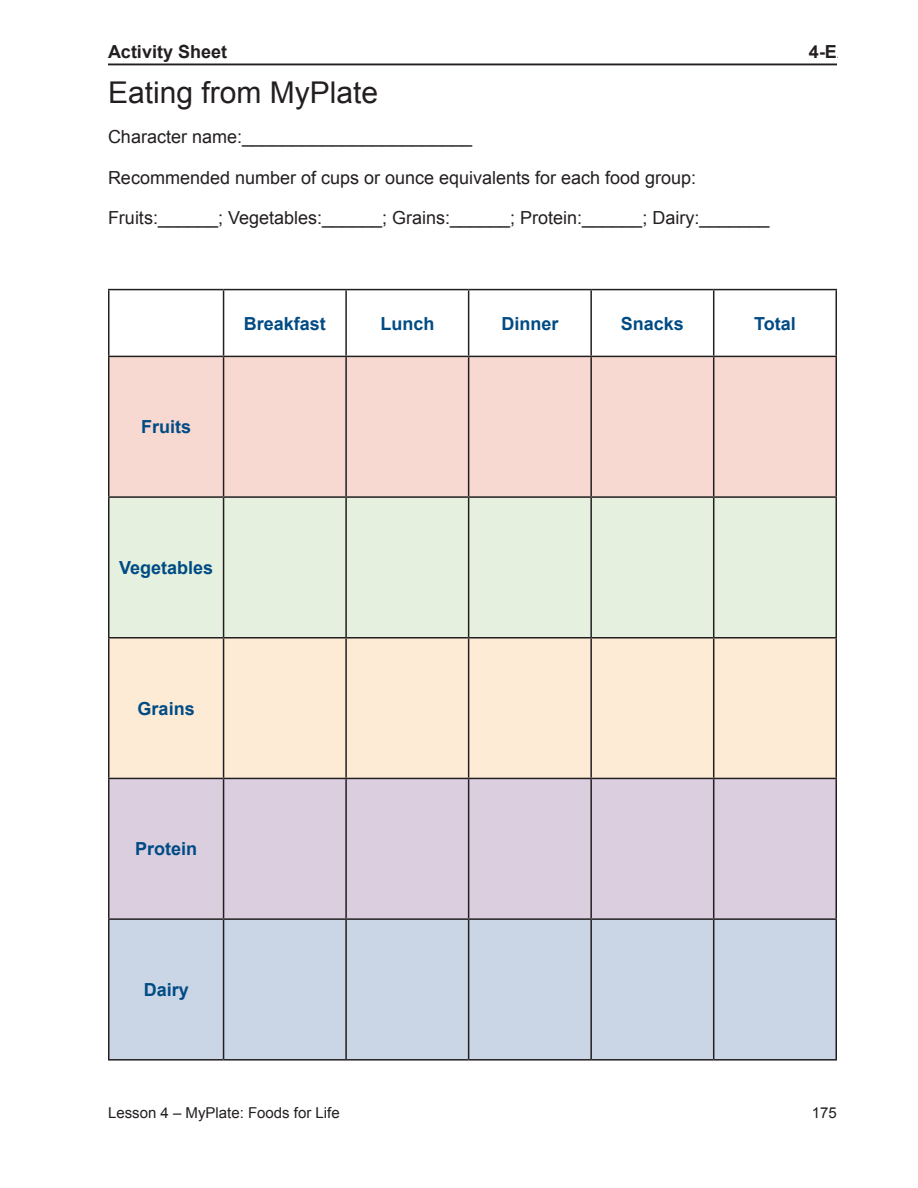
<style>
.page{position:relative;width:918px;height:1188px;background:#fff}
.page>*{position:absolute;margin:0;border:0;box-sizing:border-box;transform-origin:0 0}
.t1{font:30px "Arial";color:#231f20}
.t2{font:18px "Arial";color:#231f20}
.t3{font:700 18px "Arial";color:#004b84}
.t4{font:700 18px "Arial";color:#231f20}
.t5{font:15px "Arial";color:#231f20}
</style>
<div class="page">
<hr style="left:108px;top:64px;width:729px;height:1px;background:#231f20">
<div style="left:110px;top:357px;width:726px;height:139px;background:#f7d9d2"></div>
<div style="left:110px;top:498px;width:726px;height:139px;background:#e5f1de"></div>
<div style="left:110px;top:639px;width:726px;height:139px;background:#feebd6"></div>
<div style="left:110px;top:779px;width:726px;height:139px;background:#dacedf"></div>
<div style="left:110px;top:920px;width:726px;height:139px;background:#cad5e6"></div>
<hr style="left:108px;top:289px;width:116px;height:1px;background:#231f20">
<hr style="left:108px;top:290px;width:2px;height:66px;background:#231f20">
<hr style="left:224px;top:289px;width:122px;height:1px;background:#231f20">
<hr style="left:223px;top:290px;width:1px;height:66px;background:#231f20">
<hr style="left:346px;top:289px;width:123px;height:1px;background:#231f20">
<hr style="left:345px;top:290px;width:2px;height:66px;background:#231f20">
<hr style="left:469px;top:289px;width:122px;height:1px;background:#231f20">
<hr style="left:468px;top:290px;width:1px;height:66px;background:#231f20">
<hr style="left:591px;top:289px;width:123px;height:1px;background:#231f20">
<hr style="left:590px;top:290px;width:2px;height:66px;background:#231f20">
<hr style="left:714px;top:289px;width:123px;height:1px;background:#231f20">
<hr style="left:713px;top:290px;width:1px;height:66px;background:#231f20">
<hr style="left:836px;top:290px;width:1px;height:66px;background:#231f20">
<hr style="left:108px;top:356px;width:116px;height:1px;background:#231f20">
<hr style="left:108px;top:357px;width:2px;height:139px;background:#231f20">
<hr style="left:224px;top:356px;width:122px;height:1px;background:#231f20">
<hr style="left:223px;top:357px;width:1px;height:139px;background:#231f20">
<hr style="left:346px;top:356px;width:123px;height:1px;background:#231f20">
<hr style="left:345px;top:357px;width:2px;height:139px;background:#231f20">
<hr style="left:469px;top:356px;width:122px;height:1px;background:#231f20">
<hr style="left:468px;top:357px;width:1px;height:139px;background:#231f20">
<hr style="left:591px;top:356px;width:123px;height:1px;background:#231f20">
<hr style="left:590px;top:357px;width:2px;height:139px;background:#231f20">
<hr style="left:714px;top:356px;width:123px;height:1px;background:#231f20">
<hr style="left:713px;top:357px;width:1px;height:139px;background:#231f20">
<hr style="left:836px;top:357px;width:1px;height:139px;background:#231f20">
<hr style="left:108px;top:496px;width:116px;height:2px;background:#231f20">
<hr style="left:108px;top:498px;width:2px;height:139px;background:#231f20">
<hr style="left:224px;top:496px;width:122px;height:2px;background:#231f20">
<hr style="left:223px;top:498px;width:1px;height:139px;background:#231f20">
<hr style="left:346px;top:496px;width:123px;height:2px;background:#231f20">
<hr style="left:345px;top:498px;width:2px;height:139px;background:#231f20">
<hr style="left:469px;top:496px;width:122px;height:2px;background:#231f20">
<hr style="left:468px;top:498px;width:1px;height:139px;background:#231f20">
<hr style="left:591px;top:496px;width:123px;height:2px;background:#231f20">
<hr style="left:590px;top:498px;width:2px;height:139px;background:#231f20">
<hr style="left:714px;top:496px;width:123px;height:2px;background:#231f20">
<hr style="left:713px;top:498px;width:1px;height:139px;background:#231f20">
<hr style="left:836px;top:498px;width:1px;height:139px;background:#231f20">
<hr style="left:108px;top:637px;width:116px;height:2px;background:#231f20">
<hr style="left:108px;top:639px;width:2px;height:139px;background:#231f20">
<hr style="left:224px;top:637px;width:122px;height:2px;background:#231f20">
<hr style="left:223px;top:639px;width:1px;height:139px;background:#231f20">
<hr style="left:346px;top:637px;width:123px;height:2px;background:#231f20">
<hr style="left:345px;top:639px;width:2px;height:139px;background:#231f20">
<hr style="left:469px;top:637px;width:122px;height:2px;background:#231f20">
<hr style="left:468px;top:639px;width:1px;height:139px;background:#231f20">
<hr style="left:591px;top:637px;width:123px;height:2px;background:#231f20">
<hr style="left:590px;top:639px;width:2px;height:139px;background:#231f20">
<hr style="left:714px;top:637px;width:123px;height:2px;background:#231f20">
<hr style="left:713px;top:639px;width:1px;height:139px;background:#231f20">
<hr style="left:836px;top:639px;width:1px;height:139px;background:#231f20">
<hr style="left:108px;top:778px;width:116px;height:1px;background:#231f20">
<hr style="left:108px;top:779px;width:2px;height:139px;background:#231f20">
<hr style="left:224px;top:778px;width:122px;height:1px;background:#231f20">
<hr style="left:223px;top:779px;width:1px;height:139px;background:#231f20">
<hr style="left:346px;top:778px;width:123px;height:1px;background:#231f20">
<hr style="left:345px;top:779px;width:2px;height:139px;background:#231f20">
<hr style="left:469px;top:778px;width:122px;height:1px;background:#231f20">
<hr style="left:468px;top:779px;width:1px;height:139px;background:#231f20">
<hr style="left:591px;top:778px;width:123px;height:1px;background:#231f20">
<hr style="left:590px;top:779px;width:2px;height:139px;background:#231f20">
<hr style="left:714px;top:778px;width:123px;height:1px;background:#231f20">
<hr style="left:713px;top:779px;width:1px;height:139px;background:#231f20">
<hr style="left:836px;top:779px;width:1px;height:139px;background:#231f20">
<hr style="left:108px;top:918px;width:116px;height:2px;background:#231f20">
<hr style="left:108px;top:920px;width:2px;height:139px;background:#231f20">
<hr style="left:224px;top:918px;width:122px;height:2px;background:#231f20">
<hr style="left:223px;top:920px;width:1px;height:139px;background:#231f20">
<hr style="left:346px;top:918px;width:123px;height:2px;background:#231f20">
<hr style="left:345px;top:920px;width:2px;height:139px;background:#231f20">
<hr style="left:469px;top:918px;width:122px;height:2px;background:#231f20">
<hr style="left:468px;top:920px;width:1px;height:139px;background:#231f20">
<hr style="left:591px;top:918px;width:123px;height:2px;background:#231f20">
<hr style="left:590px;top:920px;width:2px;height:139px;background:#231f20">
<hr style="left:714px;top:918px;width:123px;height:2px;background:#231f20">
<hr style="left:713px;top:920px;width:1px;height:139px;background:#231f20">
<hr style="left:836px;top:920px;width:1px;height:139px;background:#231f20">
<hr style="left:108px;top:1059px;width:116px;height:2px;background:#231f20">
<hr style="left:224px;top:1059px;width:122px;height:2px;background:#231f20">
<hr style="left:346px;top:1059px;width:123px;height:2px;background:#231f20">
<hr style="left:469px;top:1059px;width:122px;height:2px;background:#231f20">
<hr style="left:591px;top:1059px;width:123px;height:2px;background:#231f20">
<hr style="left:714px;top:1059px;width:123px;height:2px;background:#231f20">
<p class="t4" style="left:108px;top:40px;width:121px">Activity Sheet</p>
<p class="t4" style="left:809px;top:40px;width:30px">4-E</p>
<h1 class="t1" style="left:108px;top:73px;width:272px">Eating from MyPlate</h1>
<p class="t2" style="left:108px;top:125px;width:366px">Character name:_______________________</p>
<p class="t2" style="left:108px;top:166px;width:590px">Recommended number of cups or ounce equivalents for each food group:</p>
<p class="t2" style="left:108px;top:206px;width:663px">Fruits:______; Vegetables:______; Grains:______; Protein:______; Dairy:_______</p>
<p class="t4" style="left:809px;top:40px;width:30px">2 A</p>
<p class="t3" style="left:141px;top:415px;width:52px">Fruits</p>
<p class="t3" style="left:244px;top:311px;width:84px">Breakfast</p>
<p class="t3" style="left:380px;top:311px;width:55px">Lunch</p>
<p class="t3" style="left:501px;top:311px;width:59px">Dinner</p>
<p class="t3" style="left:621px;top:311px;width:65px">Snacks</p>
<p class="t3" style="left:754px;top:311px;width:43px">Total</p>
<p class="t3" style="left:119px;top:556px;width:96px">Vegetables</p>
<p class="t3" style="left:138px;top:696px;width:59px">Grains</p>
<p class="t3" style="left:135px;top:837px;width:64px">Protein</p>
<p class="t3" style="left:144px;top:978px;width:47px">Dairy</p>
<p class="t5" style="left:108px;top:1103px;width:233px">Lesson 4 – MyPlate: Foods for Life</p>
<p class="t5" style="left:812px;top:1103px;width:27px">175</p>
</div>
